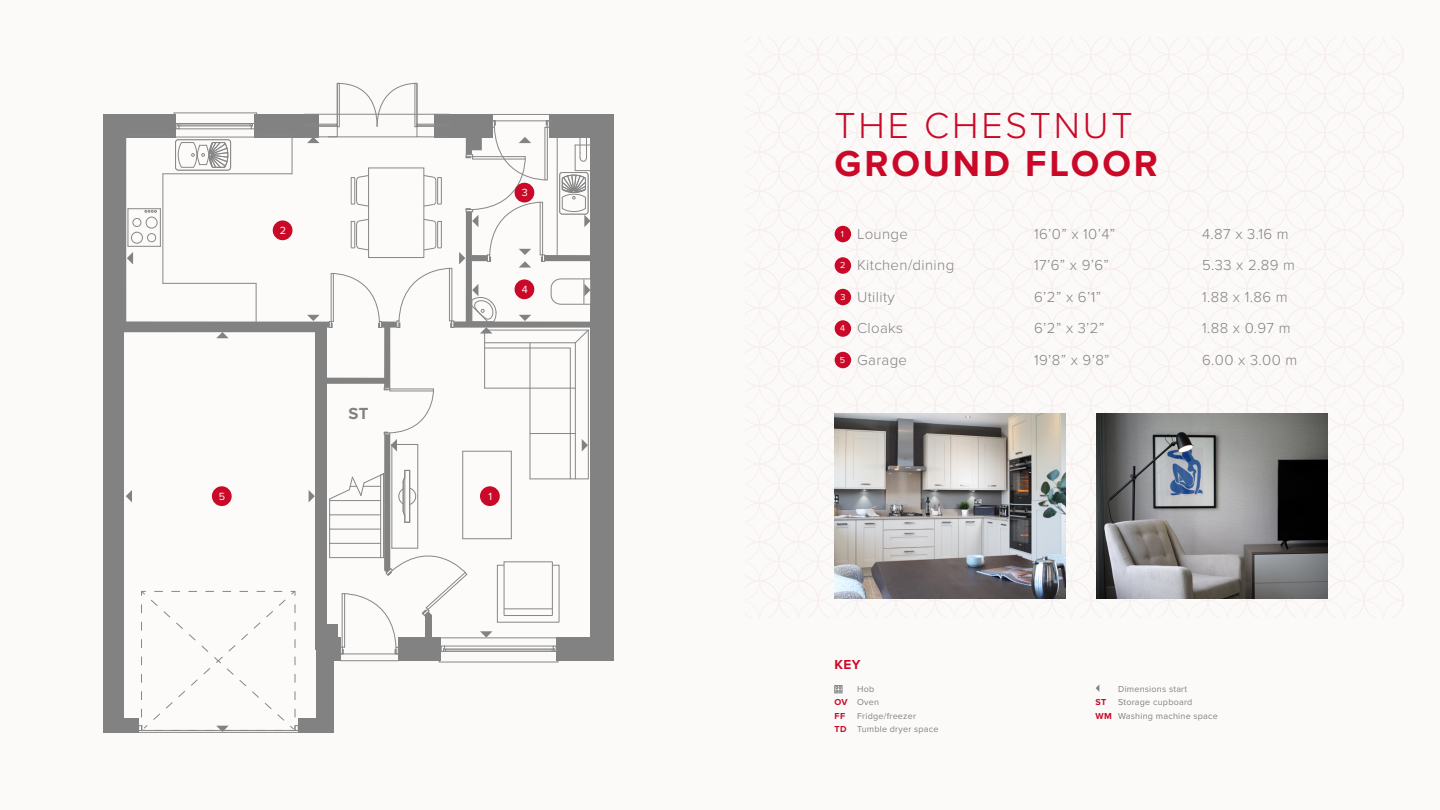
<style>
.page{position:relative;width:1440px;height:810px;background:#fbfaf9}
.page>*{position:absolute;margin:0;border:0;box-sizing:border-box;transform-origin:0 0}
.t1{font:300 37.5px "Proxima Nova";letter-spacing:.075em;color:#ca0928}
.t2{font:700 37.5px "Proxima Nova";letter-spacing:.075em;color:#ca0928}
.t3{font:700 16.65px "Proxima Nova";color:#828282}
.t4{font:300 15px "Proxima Nova";letter-spacing:.025em;color:#828282}
.t5{font:700 13.5px "Proxima Nova";color:#ca0928}
.t6{font:10.8px "Proxima Nova";color:#fbfaf9}
.t7{font:9px/13.5px "Proxima Nova";letter-spacing:.025em;color:#828282;text-align:center}
.t8{font:700 9px "Proxima Nova";color:#ca0928}
.s1{font-weight:400;font-size:9px;color:#fbfaf9}
.s2{font-weight:700;color:#ca0928}
.s3{color:#808080}
</style>
<div class="page">
<div style="left:103px;top:114px;width:73px;height:23px;background:#828282"></div>
<div style="left:254px;top:114px;width:65px;height:23px;background:#828282"></div>
<div style="left:549px;top:114px;width:65px;height:23px;background:#828282"></div>
<div style="left:556px;top:638px;width:58px;height:23px;background:#828282"></div>
<div style="left:398px;top:638px;width:43px;height:23px;background:#828282"></div>
<div style="left:316px;top:638px;width:24px;height:23px;background:#828282"></div>
<div style="left:114px;top:321px;width:215px;height:7px;background:#828282"></div>
<div style="left:118px;top:326px;width:209px;height:6px;background:#828282"></div>
<div style="left:120px;top:125px;width:6px;height:202px;background:#828282"></div>
<div style="left:316px;top:654px;width:17px;height:73px;background:#828282"></div>
<div style="left:298px;top:718px;width:35px;height:15px;background:#828282"></div>
<div style="left:103px;top:718px;width:36px;height:15px;background:#828282"></div>
<div style="left:103px;top:129px;width:21px;height:592px;background:#828282"></div>
<div style="left:591px;top:122px;width:23px;height:533px;background:#828282"></div>
<hr style="left:128px;top:208px;width:32px;height:1px;background:#878787">
<hr style="left:160px;top:209px;width:1px;height:37px;background:#878787">
<hr style="left:128px;top:246px;width:32px;height:1px;background:#878787">
<hr style="left:128px;top:209px;width:1px;height:37px;background:#878787">
<div style="left:146px;top:217px;width:11px;height:11px;border:1px solid #878787;border-radius:50%"></div>
<div style="left:131px;top:232px;width:12px;height:11px;border:1px solid #878787;border-radius:50%"></div>
<div style="left:147px;top:233px;width:9px;height:9px;border:1px solid #878787;border-radius:50%"></div>
<div style="left:133px;top:218px;width:8px;height:9px;border:1px solid #878787;border-radius:50%"></div>
<svg style="left:145px;top:210px;width:12px;height:3px"></svg>
<hr style="left:292px;top:135px;width:1px;height:39px;background:#878787">
<hr style="left:258px;top:135px;width:34px;height:1px;background:#878787">
<hr style="left:124px;top:135px;width:51px;height:1px;background:#878787">
<hr style="left:256px;top:283px;width:1px;height:39px;background:#878787">
<hr style="left:163px;top:283px;width:93px;height:1px;background:#878787">
<hr style="left:163px;top:174px;width:1px;height:109px;background:#878787">
<hr style="left:163px;top:174px;width:129px;height:1px;background:#878787">
<svg style="left:176px;top:123px;width:78px;height:6px"></svg>
<hr style="left:180px;top:125px;width:70px;height:1px;background:#878787">
<hr style="left:176px;top:137px;width:79px;height:1px;background:#878787">
<hr style="left:340px;top:660px;width:59px;height:1px;background:#878787">
<hr style="left:139px;top:732px;width:159px;height:1px;background:#878787">
<hr style="left:340px;top:654px;width:59px;height:1px;background:#878787">
<svg style="left:176px;top:140px;width:55px;height:30px"></svg>
<div style="left:175px;top:140px;width:56px;height:30px;border:1px solid #878787;border-radius:3px"></div>
<svg style="left:178px;top:140px;width:50px;height:30px"></svg>
<div style="left:835px;top:226px;width:16px;height:16px;background:#ca0928;border-radius:50%"></div>
<div style="left:835px;top:257px;width:16px;height:17px;background:#ca0928;border-radius:50%"></div>
<div style="left:835px;top:289px;width:16px;height:16px;background:#ca0928;border-radius:50%"></div>
<div style="left:835px;top:320px;width:16px;height:17px;background:#ca0928;border-radius:50%"></div>
<div style="left:835px;top:352px;width:16px;height:16px;background:#ca0928;border-radius:50%"></div>
<img style="left:834px;top:413px;width:231px;height:186px">
<img style="left:1097px;top:413px;width:230px;height:186px">
<div style="left:835px;top:685px;width:7px;height:8px;border:1px solid #828282"></div>
<svg style="left:836px;top:686px;width:5px;height:6px"></svg>
<svg style="left:1096px;top:685px;width:3px;height:7px"></svg>
<div style="left:273px;top:220px;width:19px;height:20px;background:#ca0928;border-radius:50%"></div>
<div style="left:212px;top:486px;width:20px;height:20px;background:#ca0928;border-radius:50%"></div>
<svg style="left:216px;top:332px;width:13px;height:6px"></svg>
<svg style="left:139px;top:591px;width:159px;height:141px"></svg>
<svg style="left:127px;top:252px;width:6px;height:12px"></svg>
<svg style="left:126px;top:490px;width:6px;height:12px"></svg>
<svg style="left:304px;top:83px;width:287px;height:571px"></svg>
<p class="t6" style="left:280px;top:222px;width:8px">2</p>
<p class="t6" style="left:219px;top:488px;width:8px">5</p>
<p class="t3" style="left:349px;top:401px;width:21px">ST</p>
<p class="t6" style="left:522px;top:184px;width:8px">3</p>
<p class="t6" style="left:522px;top:281px;width:8px">4</p>
<p class="t6" style="left:488px;top:488px;width:5px">1</p>
<h1 class="t1" style="left:835px;top:98px;width:299px">THE CHESTNUT</h1>
<h1 class="t2" style="left:835px;top:135px;width:325px">GROUND FLOOR</h1>
<p class="t4" style="left:841px;top:222px;width:69px"><span class="s1">1</span> Lounge</p>
<p class="t4" style="left:1034px;top:222px;width:83px">16’0” x 10’4”</p>
<p class="t4" style="left:1202px;top:222px;width:88px">4.87 x 3.16 m</p>
<p class="t4" style="left:840px;top:254px;width:115px"><span class="s1">2</span> Kitchen/dining</p>
<p class="t4" style="left:1034px;top:254px;width:76px">17’6” x 9’6”</p>
<p class="t4" style="left:1202px;top:254px;width:94px">5.33 x 2.89 m</p>
<p class="t4" style="left:840px;top:285px;width:56px"><span class="s1">3</span> Utility</p>
<p class="t4" style="left:1034px;top:285px;width:68px">6’2” x 6’1”</p>
<p class="t4" style="left:1202px;top:285px;width:87px">1.88 x 1.86 m</p>
<p class="t4" style="left:840px;top:317px;width:65px"><span class="s1">4</span> Cloaks</p>
<p class="t4" style="left:1034px;top:317px;width:72px">6’2” x 3’2”</p>
<p class="t4" style="left:1202px;top:317px;width:90px">1.88 x 0.97 m</p>
<p class="t4" style="left:840px;top:348px;width:69px"><span class="s1">5</span> Garage</p>
<p class="t4" style="left:1034px;top:348px;width:77px">19’8” x 9’8”</p>
<p class="t4" style="left:1202px;top:348px;width:97px">6.00 x 3.00 m</p>
<p class="t5" style="left:835px;top:654px;width:27px">KEY</p>
<p class="t7" style="left:835px;top:682px;width:46px;text-align:left;text-indent:22px">Hob<br><span class="s2">OV</span> Oven<br><span class="s2">FF</span></p>
<p class="t7" style="left:835px;top:709px;width:106px">Fridge/freezer<br><span class="s2">TD</span> Tumble dryer space</p>
<p class="t7" style="left:1118px;top:682px;width:71px">Dimensions start</p>
<p class="t7" style="left:1096px;top:695px;width:124px"><span class="s3">Storage</span> cupboard<br><span class="s2">WM</span> Washing machine space</p>
<p class="t8" style="left:1096px;top:696px;width:12px">ST</p>
</div>
